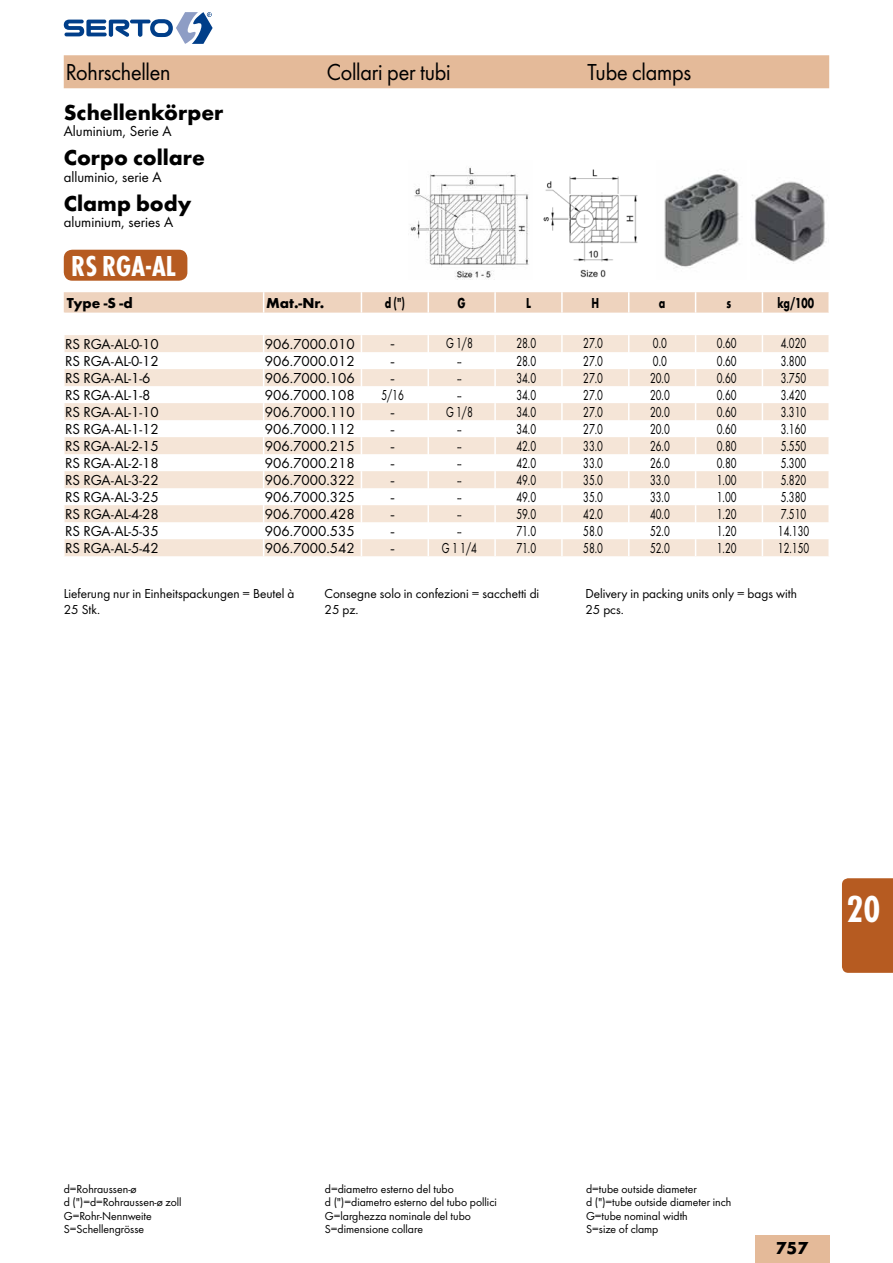
<style>
.page{position:relative;width:893px;height:1263px;background:#fff}
.page>*{position:absolute;margin:0;border:0;box-sizing:border-box;transform-origin:0 0}
.t1{font:700 39px "Futura Con";color:#fff}
.t2{font:700 30px "Futura Con";letter-spacing:-.005em;color:#fff}
.t3{font:24px "Futura Boo";letter-spacing:-.01em;color:#000;scale:.94 1}
.t4{font:700 22.5px "Futura";color:#000}
.t5{font:700 18px "Futura";color:#000}
.t6{font:15px "Futura Boo";color:#000}
.t7{font:15px "Futura Boo";color:#000;scale:.7 1}
.t8{font:700 15px "Futura";color:#000}
.t9{font:700 15px "Futura";color:#000;scale:.7 1}
.t10{font:13.5px/16.2px "Futura Boo";color:#000}
.t11{font:12px/13.5px "Futura Boo";color:#000}
</style>
<div class="page">
<div style="left:63px;top:55px;width:767px;height:34px;background:#e4ba99"></div>
<svg style="left:64px;top:12px;width:149px;height:32px"></svg>
<svg style="left:63px;top:249px;width:766px;height:307px"></svg>
<hr style="left:828px;top:292px;width:2px;height:21px;background:#fff">
<img style="left:408px;top:167px;width:125px;height:112px">
<img style="left:537px;top:169px;width:115px;height:110px">
<img style="left:656px;top:170px;width:90px;height:109px">
<img style="left:751px;top:181px;width:78px;height:98px">
<div style="left:64px;top:250px;width:123px;height:31px;background:#b65b21;border-radius:9px"></div>
<div style="left:755px;top:1235px;width:74px;height:28px;background:#e4ba99"></div>
<div style="left:842px;top:878px;width:51px;height:95px;background:#b65b21"></div>
<h3 class="t3" style="left:66px;top:57px;width:113px">Rohrschellen</h3>
<h3 class="t3" style="left:327px;top:57px;width:133px">Collari per tubi</h3>
<h3 class="t3" style="left:587px;top:57px;width:112px">Tube clamps</h3>
<h3 class="t4" style="left:64px;top:98px;width:161px">Schellenkörper</h3>
<p class="t6" style="left:64px;top:122px;width:109px">Aluminium, Serie A</p>
<h3 class="t4" style="left:64px;top:144px;width:143px">Corpo collare</h3>
<p class="t6" style="left:64px;top:168px;width:99px">alluminio, serie A</p>
<h3 class="t4" style="left:64px;top:189px;width:129px">Clamp body</h3>
<p class="t6" style="left:64px;top:213px;width:111px">aluminium, series A</p>
<h2 class="t2" style="left:71px;top:248px;width:106px">RS RGA-AL</h2>
<p class="t8" style="left:67px;top:294px;width:67px">Type -S -d</p>
<p class="t8" style="left:266px;top:294px;width:60px">Mat.-Nr.</p>
<p class="t9" style="left:385px;top:294px;width:30px">d (")</p>
<p class="t9" style="left:458px;top:294px;width:13px">G</p>
<p class="t9" style="left:526px;top:294px;width:9px">L</p>
<p class="t9" style="left:591px;top:294px;width:13px">H</p>
<p class="t9" style="left:659px;top:294px;width:11px">a</p>
<p class="t9" style="left:727px;top:294px;width:8px">s</p>
<p class="t9" style="left:777px;top:294px;width:54px">kg/100</p>
<p class="t6" style="left:65px;top:335px;width:95px">RS RGA-AL-0-10</p>
<p class="t6" style="left:265px;top:335px;width:91px">906.7000.010</p>
<p class="t7" style="left:391px;top:335px;width:7px">--</p>
<p class="t7" style="left:446px;top:335px;width:40px">G 1/8</p>
<p class="t7" style="left:516px;top:335px;width:30px">28.0</p>
<p class="t7" style="left:583px;top:335px;width:30px">27.0</p>
<p class="t7" style="left:653px;top:335px;width:21px">0.0</p>
<p class="t7" style="left:717px;top:335px;width:30px">0.60</p>
<p class="t7" style="left:781px;top:335px;width:38px">4.020</p>
<p class="t6" style="left:65px;top:352px;width:95px">RS RGA-AL-0-12</p>
<p class="t6" style="left:265px;top:352px;width:91px">906.7000.012</p>
<p class="t7" style="left:391px;top:352px;width:7px">--</p>
<p class="t7" style="left:458px;top:352px;width:7px">--</p>
<p class="t7" style="left:516px;top:352px;width:30px">28.0</p>
<p class="t7" style="left:583px;top:352px;width:30px">27.0</p>
<p class="t7" style="left:653px;top:352px;width:21px">0.0</p>
<p class="t7" style="left:717px;top:352px;width:30px">0.60</p>
<p class="t7" style="left:781px;top:352px;width:38px">3.800</p>
<p class="t6" style="left:65px;top:369px;width:87px">RS RGA-AL-1-6</p>
<p class="t6" style="left:265px;top:369px;width:91px">906.7000.106</p>
<p class="t7" style="left:391px;top:369px;width:7px">--</p>
<p class="t7" style="left:458px;top:369px;width:7px">--</p>
<p class="t7" style="left:516px;top:369px;width:30px">34.0</p>
<p class="t7" style="left:583px;top:369px;width:30px">27.0</p>
<p class="t7" style="left:650px;top:369px;width:30px">20.0</p>
<p class="t7" style="left:717px;top:369px;width:30px">0.60</p>
<p class="t7" style="left:781px;top:369px;width:38px">3.750</p>
<p class="t6" style="left:65px;top:386px;width:87px">RS RGA-AL-1-8</p>
<p class="t6" style="left:265px;top:386px;width:91px">906.7000.108</p>
<p class="t7" style="left:381px;top:386px;width:34px">5/16</p>
<p class="t7" style="left:458px;top:386px;width:7px">--</p>
<p class="t7" style="left:516px;top:386px;width:30px">34.0</p>
<p class="t7" style="left:583px;top:386px;width:30px">27.0</p>
<p class="t7" style="left:650px;top:386px;width:30px">20.0</p>
<p class="t7" style="left:717px;top:386px;width:30px">0.60</p>
<p class="t7" style="left:781px;top:386px;width:38px">3.420</p>
<p class="t6" style="left:65px;top:403px;width:95px">RS RGA-AL-1-10</p>
<p class="t6" style="left:265px;top:403px;width:91px">906.7000.110</p>
<p class="t7" style="left:391px;top:403px;width:7px">--</p>
<p class="t7" style="left:446px;top:403px;width:40px">G 1/8</p>
<p class="t7" style="left:516px;top:403px;width:30px">34.0</p>
<p class="t7" style="left:583px;top:403px;width:30px">27.0</p>
<p class="t7" style="left:650px;top:403px;width:30px">20.0</p>
<p class="t7" style="left:717px;top:403px;width:30px">0.60</p>
<p class="t7" style="left:781px;top:403px;width:38px">3.310</p>
<p class="t6" style="left:65px;top:420px;width:95px">RS RGA-AL-1-12</p>
<p class="t6" style="left:265px;top:420px;width:91px">906.7000.112</p>
<p class="t7" style="left:391px;top:420px;width:7px">--</p>
<p class="t7" style="left:458px;top:420px;width:7px">--</p>
<p class="t7" style="left:516px;top:420px;width:30px">34.0</p>
<p class="t7" style="left:583px;top:420px;width:30px">27.0</p>
<p class="t7" style="left:650px;top:420px;width:30px">20.0</p>
<p class="t7" style="left:717px;top:420px;width:30px">0.60</p>
<p class="t7" style="left:781px;top:420px;width:38px">3.160</p>
<p class="t6" style="left:65px;top:437px;width:95px">RS RGA-AL-2-15</p>
<p class="t6" style="left:265px;top:437px;width:91px">906.7000.215</p>
<p class="t7" style="left:391px;top:437px;width:7px">--</p>
<p class="t7" style="left:458px;top:437px;width:7px">--</p>
<p class="t7" style="left:516px;top:437px;width:30px">42.0</p>
<p class="t7" style="left:583px;top:437px;width:30px">33.0</p>
<p class="t7" style="left:650px;top:437px;width:30px">26.0</p>
<p class="t7" style="left:717px;top:437px;width:30px">0.80</p>
<p class="t7" style="left:781px;top:437px;width:38px">5.550</p>
<p class="t6" style="left:65px;top:454px;width:95px">RS RGA-AL-2-18</p>
<p class="t6" style="left:265px;top:454px;width:91px">906.7000.218</p>
<p class="t7" style="left:391px;top:454px;width:7px">--</p>
<p class="t7" style="left:458px;top:454px;width:7px">--</p>
<p class="t7" style="left:516px;top:454px;width:30px">42.0</p>
<p class="t7" style="left:583px;top:454px;width:30px">33.0</p>
<p class="t7" style="left:650px;top:454px;width:30px">26.0</p>
<p class="t7" style="left:717px;top:454px;width:30px">0.80</p>
<p class="t7" style="left:781px;top:454px;width:38px">5.300</p>
<p class="t6" style="left:65px;top:471px;width:95px">RS RGA-AL-3-22</p>
<p class="t6" style="left:265px;top:471px;width:91px">906.7000.322</p>
<p class="t7" style="left:391px;top:471px;width:7px">--</p>
<p class="t7" style="left:458px;top:471px;width:7px">--</p>
<p class="t7" style="left:516px;top:471px;width:30px">49.0</p>
<p class="t7" style="left:583px;top:471px;width:30px">35.0</p>
<p class="t7" style="left:650px;top:471px;width:30px">33.0</p>
<p class="t7" style="left:717px;top:471px;width:30px">1.00</p>
<p class="t7" style="left:781px;top:471px;width:38px">5.820</p>
<p class="t6" style="left:65px;top:488px;width:95px">RS RGA-AL-3-25</p>
<p class="t6" style="left:265px;top:488px;width:91px">906.7000.325</p>
<p class="t7" style="left:391px;top:488px;width:7px">--</p>
<p class="t7" style="left:458px;top:488px;width:7px">--</p>
<p class="t7" style="left:516px;top:488px;width:30px">49.0</p>
<p class="t7" style="left:583px;top:488px;width:30px">35.0</p>
<p class="t7" style="left:650px;top:488px;width:30px">33.0</p>
<p class="t7" style="left:717px;top:488px;width:30px">1.00</p>
<p class="t7" style="left:781px;top:488px;width:38px">5.380</p>
<p class="t6" style="left:65px;top:505px;width:95px">RS RGA-AL-4-28</p>
<p class="t6" style="left:265px;top:505px;width:91px">906.7000.428</p>
<p class="t7" style="left:391px;top:505px;width:7px">--</p>
<p class="t7" style="left:458px;top:505px;width:7px">--</p>
<p class="t7" style="left:516px;top:505px;width:30px">59.0</p>
<p class="t7" style="left:583px;top:505px;width:30px">42.0</p>
<p class="t7" style="left:650px;top:505px;width:30px">40.0</p>
<p class="t7" style="left:717px;top:505px;width:30px">1.20</p>
<p class="t7" style="left:781px;top:505px;width:38px">7.510</p>
<p class="t6" style="left:65px;top:522px;width:95px">RS RGA-AL-5-35</p>
<p class="t6" style="left:265px;top:522px;width:91px">906.7000.535</p>
<p class="t7" style="left:391px;top:522px;width:7px">--</p>
<p class="t7" style="left:458px;top:522px;width:7px">--</p>
<p class="t7" style="left:516px;top:522px;width:30px">71.0</p>
<p class="t7" style="left:583px;top:522px;width:30px">58.0</p>
<p class="t7" style="left:650px;top:522px;width:30px">52.0</p>
<p class="t7" style="left:717px;top:522px;width:30px">1.20</p>
<p class="t7" style="left:778px;top:522px;width:46px">14.130</p>
<p class="t6" style="left:65px;top:539px;width:95px">RS RGA-AL-5-42</p>
<p class="t6" style="left:265px;top:539px;width:91px">906.7000.542</p>
<p class="t7" style="left:391px;top:539px;width:7px">--</p>
<p class="t7" style="left:442px;top:539px;width:52px">G 1 1/4</p>
<p class="t7" style="left:516px;top:539px;width:30px">71.0</p>
<p class="t7" style="left:583px;top:539px;width:30px">58.0</p>
<p class="t7" style="left:650px;top:539px;width:30px">52.0</p>
<p class="t7" style="left:717px;top:539px;width:30px">1.20</p>
<p class="t7" style="left:778px;top:539px;width:46px">12.150</p>
<p class="t10" style="left:64px;top:585px;width:232px">Lieferung nur in Einheitspackungen = Beutel à<br>25 Stk.</p>
<p class="t10" style="left:325px;top:585px;width:216px">Consegne solo in confezioni = sacchetti di<br>25 pz.</p>
<p class="t10" style="left:585px;top:585px;width:213px">Delivery in packing units only = bags with<br>25 pcs.</p>
<h1 class="t1" style="left:847px;top:887px;width:35px">20</h1>
<p class="t11" style="left:64px;top:1182px;width:119px">d=Rohraussen-ø<br>d (")=d=Rohraussen-ø zoll<br>G=Rohr-Nennweite<br>S=Schellengrösse</p>
<p class="t11" style="left:325px;top:1182px;width:173px">d=diametro esterno del tubo<br>d (")=diametro esterno del tubo pollici<br>G=larghezza nominale del tubo<br>S=dimensione collare</p>
<p class="t11" style="left:586px;top:1182px;width:147px">d=tube outside diameter<br>d (")=tube outside diameter inch<br>G=tube nominal width<br>S=size of clamp</p>
<p class="t5" style="left:776px;top:1237px;width:34px">757</p>
</div>
